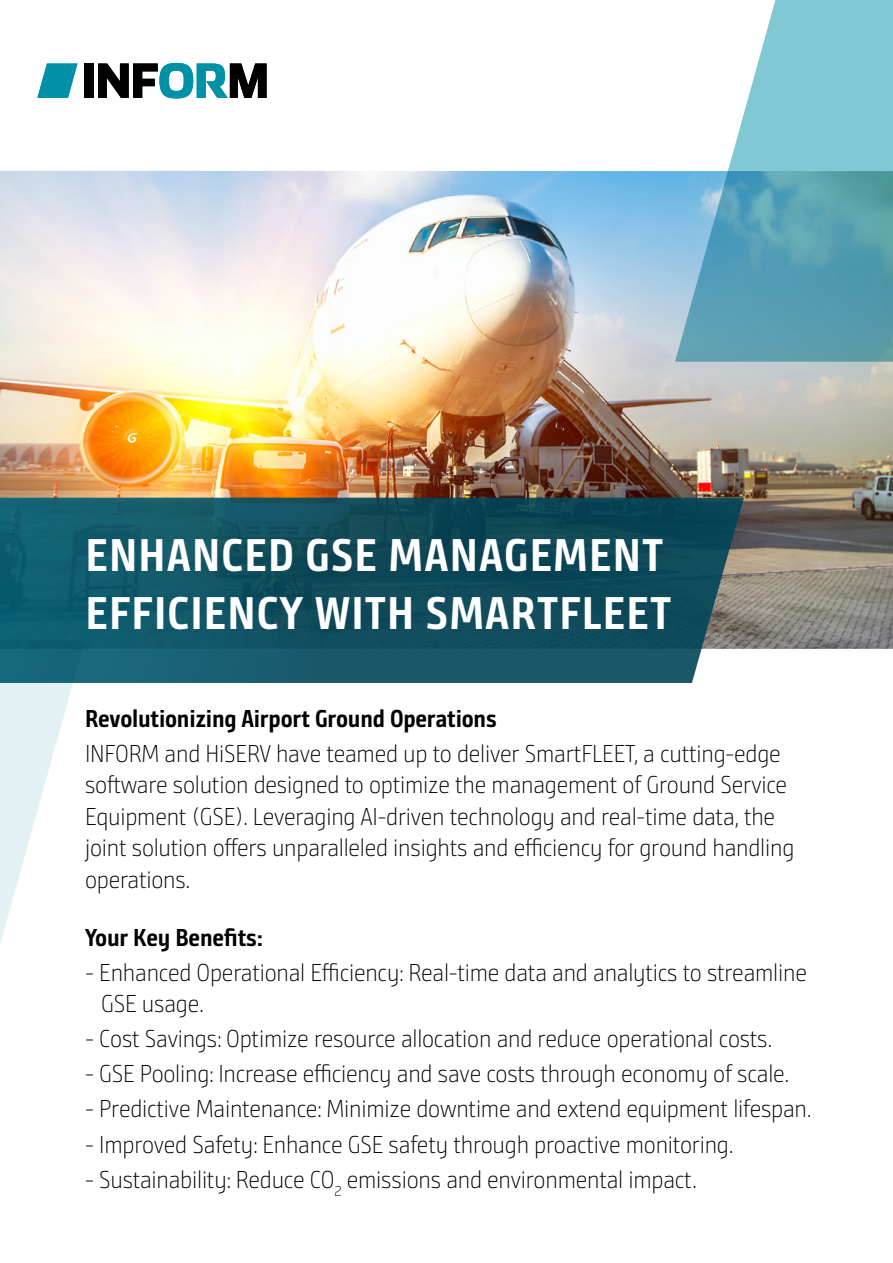
<style>
.page{position:relative;width:893px;height:1263px;background:#fff}
.page>*{position:absolute;margin:0;border:0;box-sizing:border-box;transform-origin:0 0}
.t1{font:700 45.75px/58.5px "Bunday Sans Pro SG";letter-spacing:.025em;color:#fff}
.t2{font:24.45px/31.5px "Bunday Sans Pro SG Ligh";letter-spacing:-.01em;color:#000}
.t3{font:700 24.45px "Bunday Sans Pro SG";letter-spacing:-.01em;color:#000}
</style>
<div class="page">
<img style="left:0;top:171px;width:893px;height:478px">
<svg style="left:0;top:498px;width:744px;height:185px;background:#165464"></svg>
<svg style="left:0;top:640px;width:85px;height:304px"></svg>
<svg style="left:675px;top:0;width:218px;height:362px"></svg>
<svg style="left:37px;top:64px;width:41px;height:34px"></svg>
<div style="left:84px;top:64px;width:10px;height:34px;background:#000"></div>
<svg style="left:98px;top:63px;width:169px;height:35px"></svg>
<h1 class="t1" style="left:85px;top:524px;width:587px">ENHANCED GSE MANAGEMENT<br>EFFICIENCY WITH SMARTFLEET</h1>
<p class="t3" style="left:85px;top:702px;width:413px">Revolutionizing Airport Ground Operations</p>
<p class="t2" style="left:85px;top:737px;width:711px">INFORM and HiSERV have teamed up to deliver SmartFLEET, a cutting-edge software solution designed to optimize the management of Ground Service Equipment (GSE). Leveraging AI-driven technology and real-time data, the joint solution offers unparalleled insights and efficiency for ground handling operations.</p>
<p class="t3" style="left:85px;top:921px;width:179px">Your Key Benefits:</p>
<p class="t2" style="left:101px;top:956px;width:707px;text-indent:-16px">- Enhanced Operational Efficiency: Real-time data and analytics to streamline<br>GSE usage.</p>
<p class="t2" style="left:85px;top:1023px;width:689px">- Cost Savings: Optimize resource allocation and reduce operational costs.</p>
<p class="t2" style="left:85px;top:1058px;width:706px">- GSE Pooling: Increase efficiency and save costs through economy of scale.</p>
<p class="t2" style="left:85px;top:1093px;width:728px">- Predictive Maintenance: Minimize downtime and extend equipment lifespan.</p>
<p class="t2" style="left:85px;top:1128px;width:650px">- Improved Safety: Enhance GSE safety through proactive monitoring.</p>
<p class="t2" style="left:85px;top:1163px;width:614px">- Sustainability: Reduce CO<sub>2</sub> emissions and environmental impact.</p>
</div>
